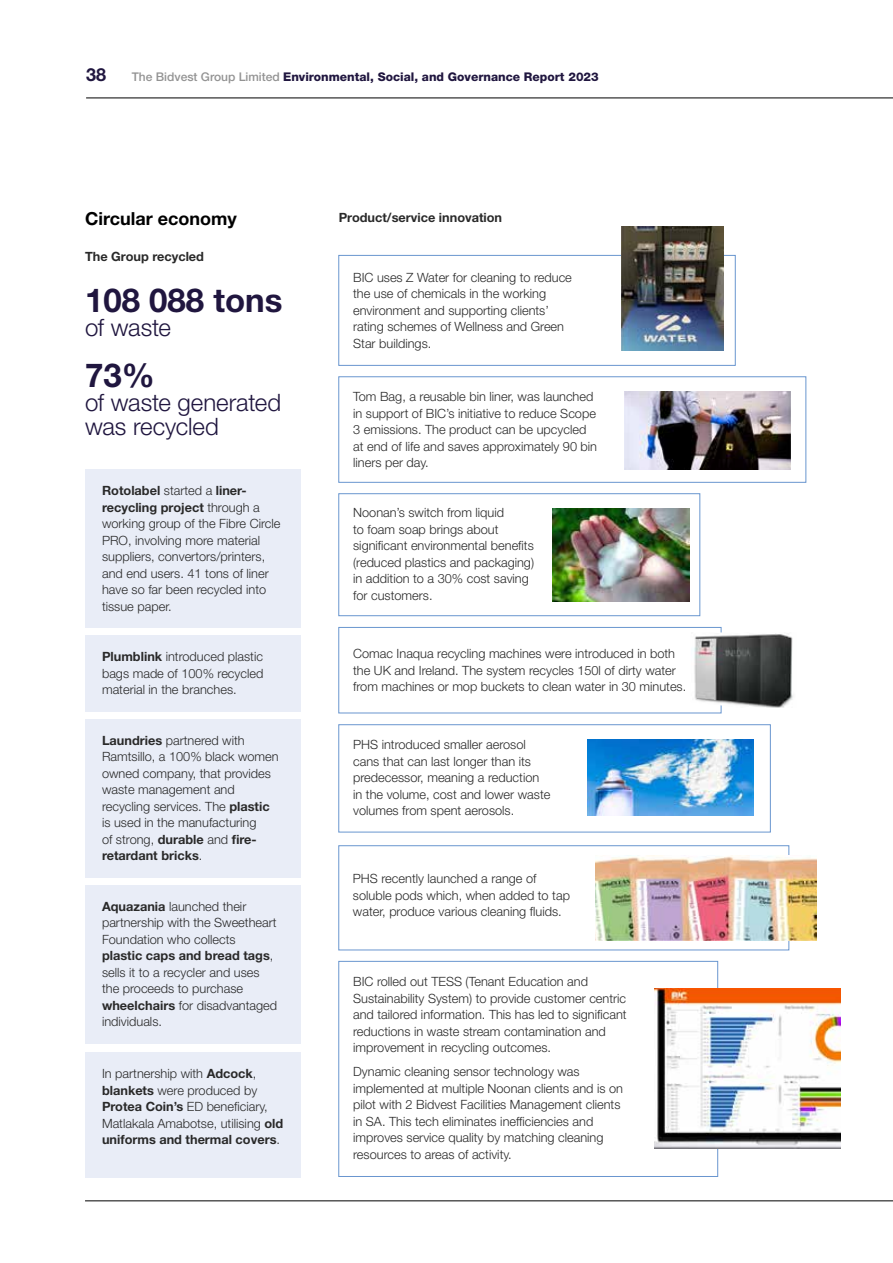
<style>
.page{position:relative;width:893px;height:1263px;background:#fff}
.page>*{position:absolute;margin:0;border:0;box-sizing:border-box;transform-origin:0 0}
.t1{font:700 33px "Helvetica Neue LT Std";color:#20163f}
.t2{font:300 24px/24px "Helvetica Neue LT Std";letter-spacing:-.005em;color:#20163f}
.t3{font:700 18px "Helvetica Neue LT Std";color:#000}
.t4{font:700 18px "Helvetica Neue LT Std";color:#20163f}
.t5{font:300 12.75px/16.5px "Helvetica Neue LT Std";color:#292929}
.t6{font:700 12.75px "Helvetica Neue LT Std";color:#292929}
.t7{font:800 12px "Helvetica Neue LT Std";color:#20163f}
.s1{font-weight:500;color:#939393}
.s2{font-weight:700}
</style>
<div class="page">
<hr style="left:86px;top:98px;width:807px;height:1px;background:#000">
<hr style="left:85px;top:1200px;width:808px;height:1px;background:#000">
<div style="left:85px;top:469px;width:215px;height:159px;background:#e9edf7"></div>
<div style="left:85px;top:635px;width:215px;height:76px;background:#e9edf7"></div>
<div style="left:85px;top:885px;width:215px;height:158px;background:#e9edf7"></div>
<div style="left:85px;top:1052px;width:215px;height:126px;background:#e9edf7"></div>
<div style="left:85px;top:719px;width:215px;height:158px;background:#e9edf7"></div>
<div style="left:338px;top:255px;width:398px;height:111px;border:1px solid #6996cf"></div>
<div style="left:338px;top:627px;width:383px;height:86px;border:1px solid #6996cf"></div>
<img style="left:694px;top:632px;width:99px;height:76px">
<div style="left:338px;top:376px;width:468px;height:107px;border:1px solid #6996cf"></div>
<img style="left:625px;top:391px;width:166px;height:78px">
<img style="left:622px;top:226px;width:102px;height:124px">
<div style="left:338px;top:845px;width:451px;height:105px;border:1px solid #6996cf"></div>
<img style="left:596px;top:855px;width:220px;height:85px">
<div style="left:338px;top:493px;width:362px;height:123px;border:1px solid #6996cf"></div>
<img style="left:553px;top:508px;width:137px;height:94px">
<div style="left:338px;top:961px;width:380px;height:216px;border:1px solid #6996cf"></div>
<img style="left:655px;top:989px;width:186px;height:160px">
<div style="left:338px;top:724px;width:433px;height:108px;border:1px solid #6996cf"></div>
<img style="left:588px;top:740px;width:166px;height:75px">
<h3 class="t4" style="left:86px;top:63px;width:22px">38</h3>
<p class="t7" style="left:132px;top:69px;width:468px"><span class="s1">The Bidvest Group Limited</span> Environmental, Social, and Governance Report 2023</p>
<h3 class="t3" style="left:85px;top:208px;width:153px">Circular economy</h3>
<p class="t6" style="left:85px;top:249px;width:121px">The Group recycled</p>
<h1 class="t1" style="left:85px;top:280px;width:199px">108 088 tons</h1>
<h2 class="t2" style="left:85px;top:315px;width:87px">of waste</h2>
<h1 class="t1" style="left:85px;top:355px;width:71px">73%</h1>
<h2 class="t2" style="left:85px;top:390px;width:198px">of waste generated was recycled</h2>
<p class="t5" style="left:102px;top:482px;width:180px"><span class="s2">Rotolabel</span> started a <span class="s2">liner&shy;recycling project</span> through a working group of the Fibre Circle<br>PRO, involving more material suppliers, convertors/printers, and end users. 41 tons of liner have so far been recycled into tissue paper.</p>
<p class="t5" style="left:102px;top:648px;width:163px;text-align:justify"><span class="s2">Plumblink</span> introduced plastic bags made of 100% recycled material in the branches.</p>
<p class="t5" style="left:102px;top:732px;width:178px"><span class="s2">Laundries</span> partnered with<br>Ramtsillo, a 100% black women owned company, that provides waste management and recycling services. The <span class="s2">plastic </span>is used in the manufacturing<br>of strong, <span class="s2">durable</span> and <span class="s2">fire&shy;retardant bricks</span>.</p>
<p class="t5" style="left:102px;top:898px;width:177px"><span class="s2">Aquazania</span> launched their partnership with the Sweetheart<br>Foundation who collects <span class="s2">plastic caps and bread tags</span>, sells it to a recycler and uses the proceeds to purchase <span class="s2">wheelchairs</span> for disadvantaged individuals.</p>
<p class="t5" style="left:102px;top:1065px;width:183px">In partnership with <span class="s2">Adcock</span>, <span class="s2">blankets</span> were produced by<br><span class="s2">Protea Coin’s</span> ED beneficiary,<br>Matlakala Amabotse, utilising <span class="s2">old uniforms and thermal covers</span>.</p>
<p class="t6" style="left:339px;top:209px;width:165px">Product/service innovation</p>
<p class="t5" style="left:353px;top:269px;width:220px">BIC uses Z Water for cleaning to reduce the use of chemicals in the working environment and supporting clients’ rating schemes of Wellness and Green<br>Star buildings.</p>
<p class="t5" style="left:353px;top:388px;width:245px">Tom Bag, a reusable bin liner, was launched in support of BIC’s initiative to reduce Scope 3 emissions. The product can be upcycled at end of life and saves approximately 90 bin liners per day.</p>
<p class="t5" style="left:353px;top:504px;width:182px">Noonan’s switch from liquid<br>to foam soap brings about significant environmental benefits (reduced plastics and packaging) in addition to a 30% cost saving for customers.</p>
<p class="t5" style="left:353px;top:645px;width:335px">Comac Inaqua recycling machines were introduced in both the UK and Ireland. The system recycles 150l of dirty water from machines or mop buckets to clean water in 30 minutes.</p>
<p class="t5" style="left:353px;top:736px;width:199px">PHS introduced smaller aerosol cans that can last longer than its predecessor, meaning a reduction in the volume, cost and lower waste volumes from spent aerosols.</p>
<p class="t5" style="left:353px;top:870px;width:219px">PHS recently launched a range of soluble pods which, when added to tap water, produce various cleaning fluids.</p>
<p class="t5" style="left:353px;top:973px;width:275px">BIC rolled out TESS (Tenant Education and Sustainability System) to provide customer centric and tailored information. This has led to significant reductions in waste stream contamination and improvement in recycling outcomes.</p>
<p class="t5" style="left:353px;top:1063px;width:271px">Dynamic cleaning sensor technology was implemented at multiple Noonan clients and is on pilot with 2 Bidvest Facilities Management clients in SA. This tech eliminates inefficiencies and improves service quality by matching cleaning resources to areas of activity.</p>
</div>
